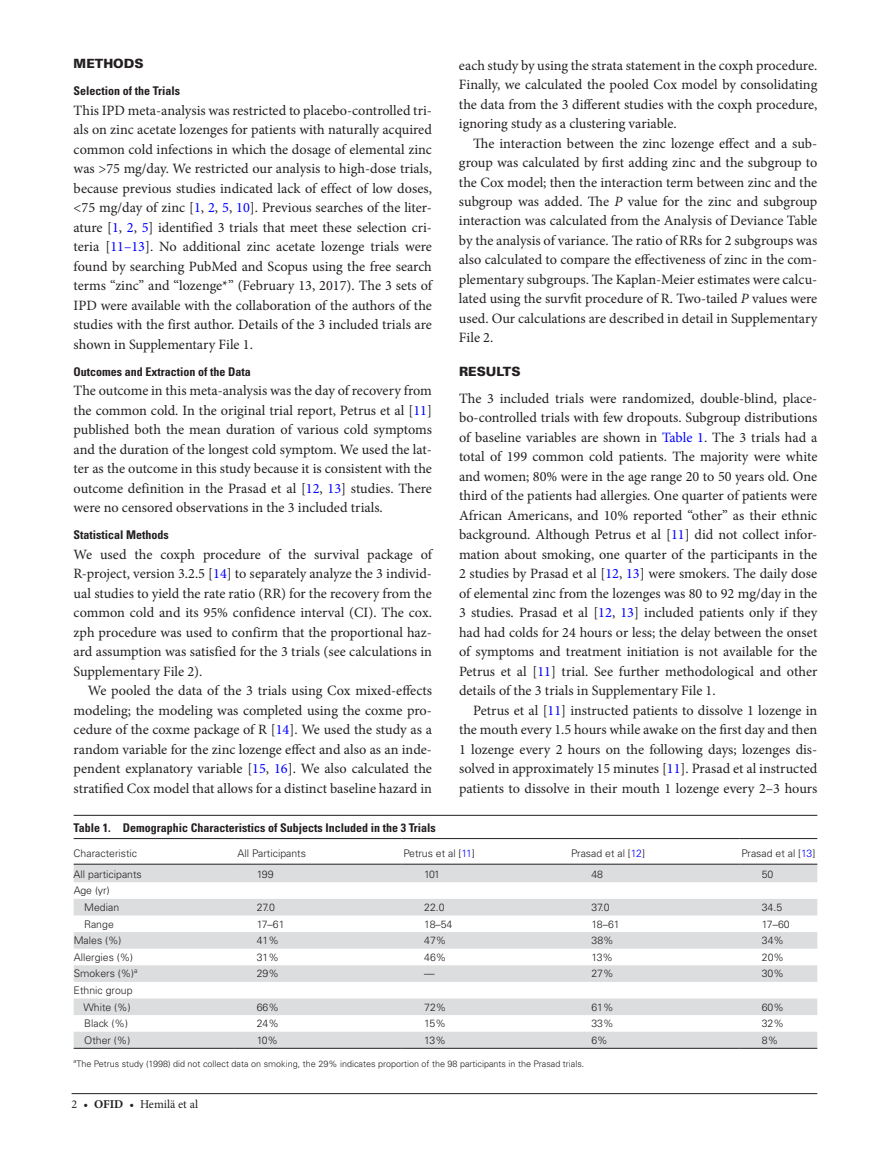
<style>
.page{position:relative;width:891px;height:1174px;background:#fff}
.page>*{position:absolute;margin:0;border:0;box-sizing:border-box;transform-origin:0 0}
.t1{font:14.25px/19.5px "Minion Pro";color:#231f20;text-align:justify}
.t2{font:900 12.75px "Univers LT Std";color:#231f20}
.t3{font:700 condensed 12px "Univers LT Std";color:#231f20}
.t4{font:12px "Minion Pro";color:#231f20}
.t5{font:300 10.5px/16.6px "Univers LT Std";color:#231f20}
.t6{font:300 9px "Univers LT Std";color:#231f20}
.t7{font:300 6px "Univers LT Std";color:#231f20}
.s1{color:#00f}
.s2{font-style:italic}
.s3{font-weight:700}
</style>
<div class="page">
<hr style="left:72px;top:1093px;width:745px;height:1px;background:#231f20">
<hr style="left:74px;top:815px;width:743px;height:1px;background:#231f20">
<div style="left:74px;top:865px;width:743px;height:17px;background:#dcdddf"></div>
<svg style="left:74px;top:899px;width:743px;height:149px;fill:#dcdddf"></svg>
<hr style="left:74px;top:838px;width:160px;height:1px;background:#231f20">
<hr style="left:74px;top:864px;width:160px;height:1px;background:#231f20">
<hr style="left:234px;top:838px;width:168px;height:1px;background:#231f20">
<hr style="left:234px;top:864px;width:168px;height:1px;background:#231f20">
<hr style="left:402px;top:838px;width:167px;height:1px;background:#231f20">
<hr style="left:402px;top:864px;width:167px;height:1px;background:#231f20">
<hr style="left:569px;top:838px;width:170px;height:1px;background:#231f20">
<hr style="left:569px;top:864px;width:170px;height:1px;background:#231f20">
<hr style="left:739px;top:838px;width:78px;height:1px;background:#231f20">
<hr style="left:739px;top:864px;width:78px;height:1px;background:#231f20">
<hr style="left:74px;top:1048px;width:160px;height:1px;background:#231f20">
<hr style="left:234px;top:1048px;width:168px;height:1px;background:#231f20">
<hr style="left:402px;top:1048px;width:167px;height:1px;background:#231f20">
<hr style="left:569px;top:1048px;width:170px;height:1px;background:#231f20">
<hr style="left:739px;top:1048px;width:78px;height:1px;background:#231f20">
<p class="t2" style="left:74px;top:56px;width:72px">METHODS</p>
<p class="t3" style="left:74px;top:84px;width:108px">Selection of the Trials</p>
<p class="t1" style="left:74px;top:101px;width:360px">This IPD meta-analysis was restricted to placebo-controlled tri&shy;als on zinc acetate lozenges for patients with naturally acquired common cold infections in which the dosage of elemental zinc was &gt;75 mg/day. We restricted our analysis to high-dose trials, because previous studies indicated lack of effect of low doses, &lt;75 mg/day of zinc [<span class="s1">1</span>, <span class="s1">2</span>, <span class="s1">5</span>, <span class="s1">10</span>]. Previous searches of the liter&shy;ature [<span class="s1">1</span>, <span class="s1">2</span>, <span class="s1">5</span>] identified 3 trials that meet these selection cri&shy;teria [<span class="s1">11–13</span>]. No additional zinc acetate lozenge trials were found by searching PubMed and Scopus using the free search terms “zinc” and “lozenge*” (February 13, 2017). The 3 sets of IPD were available with the collaboration of the authors of the studies with the first author. Details of the 3 included trials are shown in Supplementary File 1.</p>
<p class="t3" style="left:74px;top:364px;width:179px">Outcomes and Extraction of the Data</p>
<p class="t1" style="left:74px;top:381px;width:360px">The outcome in this meta-analysis was the day of recovery from the common cold. In the original trial report, Petrus et al [<span class="s1">11</span>] published both the mean duration of various cold symptoms and the duration of the longest cold symptom. We used the lat&shy;ter as the outcome in this study because it is consistent with the outcome definition in the Prasad et al [<span class="s1">12</span>, <span class="s1">13</span>] studies. There were no censored observations in the 3 included trials.</p>
<p class="t3" style="left:74px;top:528px;width:97px">Statistical Methods</p>
<p class="t1" style="left:74px;top:545px;width:360px">We used the coxph procedure of the survival package of R-project, version 3.2.5 [<span class="s1">14</span>] to separately analyze the 3 individ&shy;ual studies to yield the rate ratio (RR) for the recovery from the common cold and its 95% confidence interval (CI). The cox. zph procedure was used to confirm that the proportional haz&shy;ard assumption was satisfied for the 3 trials (see calculations in Supplementary File 2).</p>
<p class="t1" style="left:74px;top:681px;width:360px;text-indent:14px">We pooled the data of the 3 trials using Cox mixed-effects modeling; the modeling was completed using the coxme pro&shy;cedure of the coxme package of R [<span class="s1">14</span>]. We used the study as a random variable for the zinc lozenge effect and also as an inde&shy;pendent explanatory variable [<span class="s1">15</span>, <span class="s1">16</span>]. We also calculated the stratified Cox model that allows for a distinct baseline hazard in</p>
<p class="t1" style="left:459px;top:55px;width:360px">each study by using the strata statement in the coxph procedure.<br>Finally, we calculated the pooled Cox model by consolidating the data from the 3 different studies with the coxph procedure, ignoring study as a clustering variable.</p>
<p class="t1" style="left:459px;top:133px;width:360px;text-indent:14px">The interaction between the zinc lozenge effect and a sub&shy;group was calculated by first adding zinc and the subgroup to the Cox model; then the interaction term between zinc and the subgroup was added. The <span class="s2">P</span> value for the zinc and subgroup interaction was calculated from the Analysis of Deviance Table by the analysis of variance. The ratio of RRs for 2 subgroups was also calculated to compare the effectiveness of zinc in the com&shy;plementary subgroups. The Kaplan-Meier estimates were calcu&shy;lated using the survfit procedure of R. Two-tailed <span class="s2">P</span> values were used. Our calculations are described in detail in Supplementary File 2.</p>
<p class="t2" style="left:459px;top:363px;width:63px">RESULTS</p>
<p class="t1" style="left:459px;top:388px;width:360px">The 3 included trials were randomized, double-blind, place&shy;bo-controlled trials with few dropouts. Subgroup distributions of baseline variables are shown in <span class="s1">Table 1</span>. The 3 trials had a total of 199 common cold patients. The majority were white and women; 80% were in the age range 20 to 50 years old. One third of the patients had allergies. One quarter of patients were African Americans, and 10% reported “other” as their ethnic background. Although Petrus et al [<span class="s1">11</span>] did not collect infor&shy;mation about smoking, one quarter of the participants in the 2 studies by Prasad et al [<span class="s1">12</span>, <span class="s1">13</span>] were smokers. The daily dose of elemental zinc from the lozenges was 80 to 92 mg/day in the 3 studies. Prasad et al [<span class="s1">12</span>, <span class="s1">13</span>] included patients only if they had had colds for 24 hours or less; the delay between the onset of symptoms and treatment initiation is not available for the Petrus et al [<span class="s1">11</span>] trial. See further methodological and other details of the 3 trials in Supplementary File 1.</p>
<p class="t1" style="left:459px;top:700px;width:360px;text-indent:14px">Petrus et al [<span class="s1">11</span>] instructed patients to dissolve 1 lozenge in the mouth every 1.5 hours while awake on the first day and then 1 lozenge every 2 hours on the following days; lozenges dis&shy;solved in approximately 15 minutes [<span class="s1">11</span>]. Prasad et al instructed patients to dissolve in their mouth 1 lozenge every 2–3 hours</p>
<p class="t3" style="left:74px;top:821px;width:364px">Table 1. Demographic Characteristics of Subjects Included in the 3 Trials</p>
<p class="t5" style="left:74px;top:845px;width:65px">Characteristic</p>
<p class="t5" style="left:238px;top:845px;width:70px">All Participants</p>
<p class="t5" style="left:403px;top:845px;width:73px">Petrus et al [<span class="s1">11</span>]</p>
<p class="t5" style="left:571px;top:845px;width:75px">Prasad et al [<span class="s1">12</span>]</p>
<p class="t5" style="left:741px;top:845px;width:75px">Prasad et al [<span class="s1">13</span>]</p>
<p class="t5" style="left:74px;top:866px;width:70px">All participants</p>
<p class="t5" style="left:257px;top:866px;width:18px">199</p>
<p class="t5" style="left:424px;top:866px;width:17px">101</p>
<p class="t5" style="left:591px;top:866px;width:13px">48</p>
<p class="t5" style="left:762px;top:866px;width:13px">50</p>
<p class="t5" style="left:84px;top:882px;width:37px;text-indent:-10px">Age (yr)<br>Median</p>
<p class="t5" style="left:257px;top:899px;width:20px">27.0</p>
<p class="t5" style="left:424px;top:899px;width:22px">22.0</p>
<p class="t5" style="left:591px;top:899px;width:20px">37.0</p>
<p class="t5" style="left:762px;top:899px;width:22px">34.5</p>
<p class="t5" style="left:84px;top:916px;width:31px">Range</p>
<p class="t5" style="left:257px;top:916px;width:29px">17–61</p>
<p class="t5" style="left:424px;top:916px;width:30px">18–54</p>
<p class="t5" style="left:591px;top:916px;width:30px">18–61</p>
<p class="t5" style="left:762px;top:916px;width:29px">17–60</p>
<p class="t5" style="left:74px;top:932px;width:49px">Males (%)</p>
<p class="t5" style="left:257px;top:932px;width:24px">41%</p>
<p class="t5" style="left:424px;top:932px;width:24px">47%</p>
<p class="t5" style="left:591px;top:932px;width:24px">38%</p>
<p class="t5" style="left:762px;top:932px;width:24px">34%</p>
<p class="t5" style="left:74px;top:949px;width:61px">Allergies (%)</p>
<p class="t5" style="left:257px;top:949px;width:24px">31%</p>
<p class="t5" style="left:424px;top:949px;width:24px">46%</p>
<p class="t5" style="left:592px;top:949px;width:23px">13%</p>
<p class="t5" style="left:762px;top:949px;width:24px">20%</p>
<p class="t5" style="left:74px;top:965px;width:65px">Smokers (%)<sup>a</sup></p>
<p class="t5" style="left:257px;top:965px;width:24px">29%</p>
<p class="t5" style="left:424px;top:965px;width:12px">—</p>
<p class="t5" style="left:591px;top:965px;width:24px">27%</p>
<p class="t5" style="left:762px;top:965px;width:24px">30%</p>
<p class="t5" style="left:74px;top:982px;width:60px;text-align:right">Ethnic group<br>White (%)</p>
<p class="t5" style="left:257px;top:999px;width:24px">66%</p>
<p class="t5" style="left:424px;top:999px;width:24px">72%</p>
<p class="t5" style="left:591px;top:999px;width:24px">61%</p>
<p class="t5" style="left:762px;top:999px;width:24px">60%</p>
<p class="t5" style="left:84px;top:1015px;width:45px">Black (%)</p>
<p class="t5" style="left:257px;top:1015px;width:24px">24%</p>
<p class="t5" style="left:424px;top:1015px;width:23px">15%</p>
<p class="t5" style="left:591px;top:1015px;width:24px">33%</p>
<p class="t5" style="left:762px;top:1015px;width:24px">32%</p>
<p class="t5" style="left:84px;top:1032px;width:48px">Other (%)</p>
<p class="t5" style="left:257px;top:1032px;width:23px">10%</p>
<p class="t5" style="left:424px;top:1032px;width:23px">13%</p>
<p class="t5" style="left:591px;top:1032px;width:18px">6%</p>
<p class="t5" style="left:762px;top:1032px;width:18px">8%</p>
<p class="t7" style="left:74px;top:1058px;width:4px">a</p>
<p class="t6" style="left:77px;top:1059px;width:509px">The Petrus study (1998) did not collect data on smoking, the 29% indicates proportion of the 98 participants in the Prasad trials.</p>
<p class="t4" style="left:72px;top:1096px;width:128px">2 • <span class="s3">OFID</span> • Hemilä et al</p>
</div>
